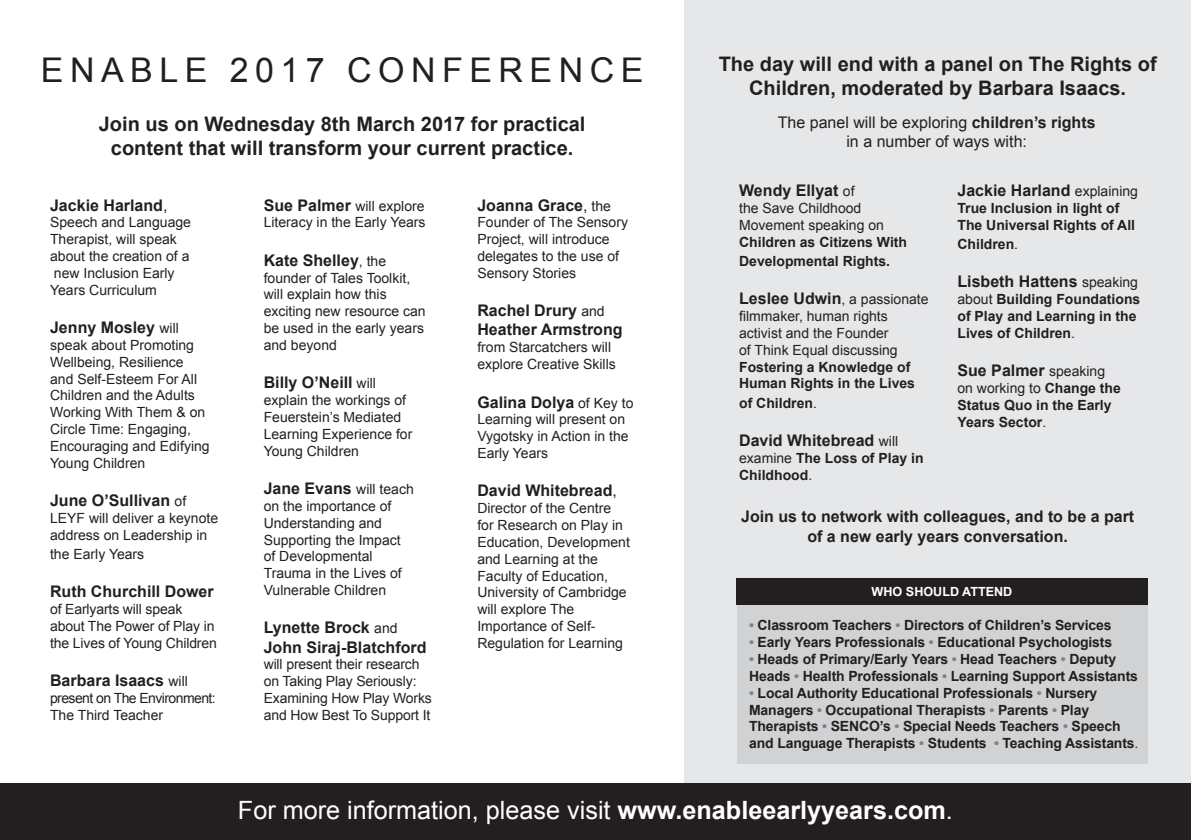
<style>
.page{position:relative;width:1191px;height:840px;background:#fff}
.page>*{position:absolute;margin:0;border:0;box-sizing:border-box;transform-origin:0 0}
.t1{font:34px "Arial";letter-spacing:.19em;color:#231f20}
.t2{font:25.2px "Arial";color:#fff}
.t3{font:700 20px/24px "Arial";color:#231f20;text-align:center}
.t4{font:700 16px/19.2px "Arial";color:#231f20}
.t5{font:16px/19.2px "Arial";color:#231f20;text-align:center}
.t6{font:14px/16.8px "Arial";color:#231f20}
.t7{font:700 14px/16.8px "Arial";letter-spacing:-.01em;color:#231f20}
.t8{font:14px/16.8px "Arial";letter-spacing:-.04em;color:#231f20}
.t9{font:700 12.6px "Arial";color:#fff}
.s1{font-weight:400}
.s2{font-weight:400;font-size:14px}
.s3{font-weight:700;font-size:16px}
.s4{font-weight:700}
.s5{color:#808285}
</style>
<div class="page">
<div style="left:684px;top:0;width:507px;height:782px;background:#e6e7e9"></div>
<div style="left:736px;top:584px;width:411px;height:179px;background:#d1d2d4"></div>
<div style="left:736px;top:578px;width:411px;height:26px;background:#231f20"></div>
<div style="left:0;top:782px;width:1191px;height:57px;background:#231f20"></div>
<h1 class="t1" style="left:41px;top:47px;width:604px">ENABLE 2017 CONFERENCE</h1>
<h3 class="t3" style="left:99px;top:112px;width:488px">Join us on Wednesday 8th March 2017 for practical content that will transform your current practice.</h3>
<p class="t4" style="left:50px;top:196px;width:119px">Jackie Harland<span class="s1">,</span></p>
<p class="t6" style="left:50px;top:214px;width:142px">Speech and Language<br>Therapist, will speak about the creation of a new Inclusion Early<br>Years Curriculum</p>
<p class="t4" style="left:50px;top:318px;width:130px">Jenny Mosley <span class="s2">will</span></p>
<p class="t6" style="left:50px;top:336px;width:161px">speak about Promoting<br>Wellbeing, Resilience and Self-Esteem For All<br>Children and the Adults<br>Working With Them &amp; on<br>Circle Time: Engaging,<br>Encouraging and Edifying<br>Young Children</p>
<p class="t4" style="left:50px;top:491px;width:138px">June O’Sullivan <span class="s2">of</span></p>
<p class="t6" style="left:50px;top:509px;width:170px">LEYF will deliver a keynote address on Leadership in</p>
<p class="t6" style="left:50px;top:545px;width:96px">the Early Years</p>
<p class="t4" style="left:50px;top:582px;width:165px">Ruth Churchill Dower</p>
<p class="t6" style="left:50px;top:600px;width:168px">of Earlyarts will speak about The Power of Play in the Lives of Young Children</p>
<p class="t4" style="left:50px;top:671px;width:139px">Barbara Isaacs <span class="s2">will</span></p>
<p class="t8" style="left:50px;top:689px;width:167px">present on The Environment:<br>The Third Teacher</p>
<p class="t6" style="left:264px;top:197px;width:163px"><span class="s3">Sue Palmer</span> will explore<br>Literacy in the Early Years</p>
<p class="t4" style="left:264px;top:251px;width:124px">Kate Shelley<span class="s2">, the</span></p>
<p class="t6" style="left:264px;top:269px;width:163px">founder of Tales Toolkit, will explain how this exciting new resource can be used in the early years and beyond</p>
<p class="t4" style="left:264px;top:373px;width:114px">Billy O’Neill <span class="s2">will</span></p>
<p class="t6" style="left:264px;top:392px;width:150px">explain the workings of<br>Feuerstein’s Mediated<br>Learning Experience for<br>Young Children</p>
<p class="t4" style="left:264px;top:479px;width:152px">Jane Evans <span class="s2">will teach</span></p>
<p class="t6" style="left:264px;top:497px;width:139px">on the importance of<br>Understanding and<br>Supporting the Impact of Developmental<br>Trauma in the Lives of<br>Vulnerable Children</p>
<p class="t4" style="left:264px;top:618px;width:164px">Lynette Brock <span class="s2">and<br></span>John Siraj-Blatchford</p>
<p class="t6" style="left:264px;top:656px;width:170px">will present their research on Taking Play Seriously:<br>Examining How Play Works and How Best To Support It</p>
<p class="t4" style="left:477px;top:196px;width:135px">Joanna Grace<span class="s1">,</span> <span class="s2">the</span></p>
<p class="t6" style="left:477px;top:214px;width:152px">Founder of The Sensory<br>Project, will introduce delegates to the use of<br>Sensory Stories</p>
<p class="t4" style="left:477px;top:301px;width:147px">Rachel Drury <span class="s2">and<br></span>Heather Armstrong</p>
<p class="t6" style="left:477px;top:339px;width:140px">from Starcatchers will explore Creative Skills</p>
<p class="t4" style="left:477px;top:392px;width:158px">Galina Dolya <span class="s2">of Key to</span></p>
<p class="t6" style="left:477px;top:411px;width:153px">Learning will present on<br>Vygotsky in Action in the<br>Early Years</p>
<p class="t4" style="left:477px;top:481px;width:141px">David Whitebread<span class="s1">,</span></p>
<p class="t6" style="left:477px;top:500px;width:154px">Director of the Centre for Research on Play in<br>Education, Development and Learning at the<br>Faculty of Education,<br>University of Cambridge will explore The<br>Importance of Self-<br>Regulation for Learning</p>
<h3 class="t3" style="left:718px;top:53px;width:439px">The day will end with a panel on The Rights of<br>Children, moderated by Barbara Isaacs.</h3>
<p class="t5" style="left:777px;top:113px;width:319px">The panel will be exploring <span class="s4">children’s rights </span>in a number of ways with:</p>
<p class="t4" style="left:739px;top:181px;width:117px">Wendy Ellyat <span class="s2">of</span></p>
<p class="t6" style="left:739px;top:200px;width:146px">the Save Childhood<br>Movement speaking on</p>
<p class="t7" style="left:739px;top:232px;width:169px;line-height:19.2px">Children as Citizens With<br>Developmental Rights.</p>
<p class="t6" style="left:739px;top:291px;width:191px"><span class="s3">Leslee Udwin</span>, a passionate filmmaker, human rights activist and the Founder<br>of Think Equal discussing</p>
<p class="t7" style="left:739px;top:358px;width:177px">Fostering a Knowledge of<br>Human Rights in the Lives</p>
<p class="t7" style="left:739px;top:394px;width:79px">of Children<span class="s1">.</span></p>
<p class="t4" style="left:739px;top:431px;width:161px">David Whitebread <span class="s2">will</span></p>
<p class="t7" style="left:739px;top:449px;width:186px"><span class="s1">examine</span> The Loss of Play in<br>Childhood<span class="s1">.</span></p>
<p class="t4" style="left:957px;top:181px;width:182px">Jackie Harland <span class="s2">explaining</span></p>
<p class="t7" style="left:957px;top:200px;width:179px">True Inclusion in light of<br>The Universal Rights of All</p>
<p class="t7" style="left:957px;top:236px;width:62px">Children<span class="s1">.</span></p>
<p class="t4" style="left:957px;top:272px;width:182px">Lisbeth Hattens <span class="s2">speaking</span></p>
<p class="t7" style="left:957px;top:291px;width:184px"><span class="s1">about</span> Building Foundations of Play and Learning in the<br>Lives of Children<span class="s1">.</span></p>
<p class="t4" style="left:957px;top:361px;width:149px">Sue Palmer <span class="s2">speaking</span></p>
<p class="t7" style="left:957px;top:380px;width:165px"><span class="s1">on working to</span> Change the<br>Status Quo in the Early<br>Years Sector<span class="s1">.</span></p>
<p class="t4" style="left:741px;top:507px;width:394px;text-align:center">Join us to network with colleagues, and to be a part of a new early years conversation.</p>
<p class="t9" style="left:871px;top:582px;width:142px">Who Should Attend</p>
<p class="t7" style="left:749px;top:617px;width:364px"><span class="s5">•</span> Classroom Teachers <span class="s5">•</span> Directors of Children’s Services</p>
<p class="t7" style="left:749px;top:634px;width:365px"><span class="s5">•</span> Early Years Professionals <span class="s5">•</span> Educational Psychologists</p>
<p class="t7" style="left:749px;top:650px;width:390px"><span class="s5">•</span> Heads of Primary/Early Years <span class="s5">•</span> Head Teachers <span class="s5">•</span> Deputy<br>Heads <span class="s5">•</span> Health Professionals <span class="s5">•</span> Learning Support Assistants</p>
<p class="t7" style="left:749px;top:684px;width:391px"><span class="s5">•</span> Local Authority Educational Professionals <span class="s5">•</span> Nursery Managers <span class="s5">•</span> Occupational Therapists <span class="s5">•</span> Parents <span class="s5">•</span> Play Therapists <span class="s5">•</span> SEN CO’s <span class="s5">•</span> Special Needs Teachers <span class="s5">•</span> Speech and Language Therapists <span class="s5">•</span> Students <span class="s5">•</span> Teaching Assistants<span class="s1">.</span></p>
<h2 class="t2" style="left:238px;top:792px;width:716px">For more information, please visit <span class="s4">www.enableearlyyears.com</span>.</h2>
</div>
